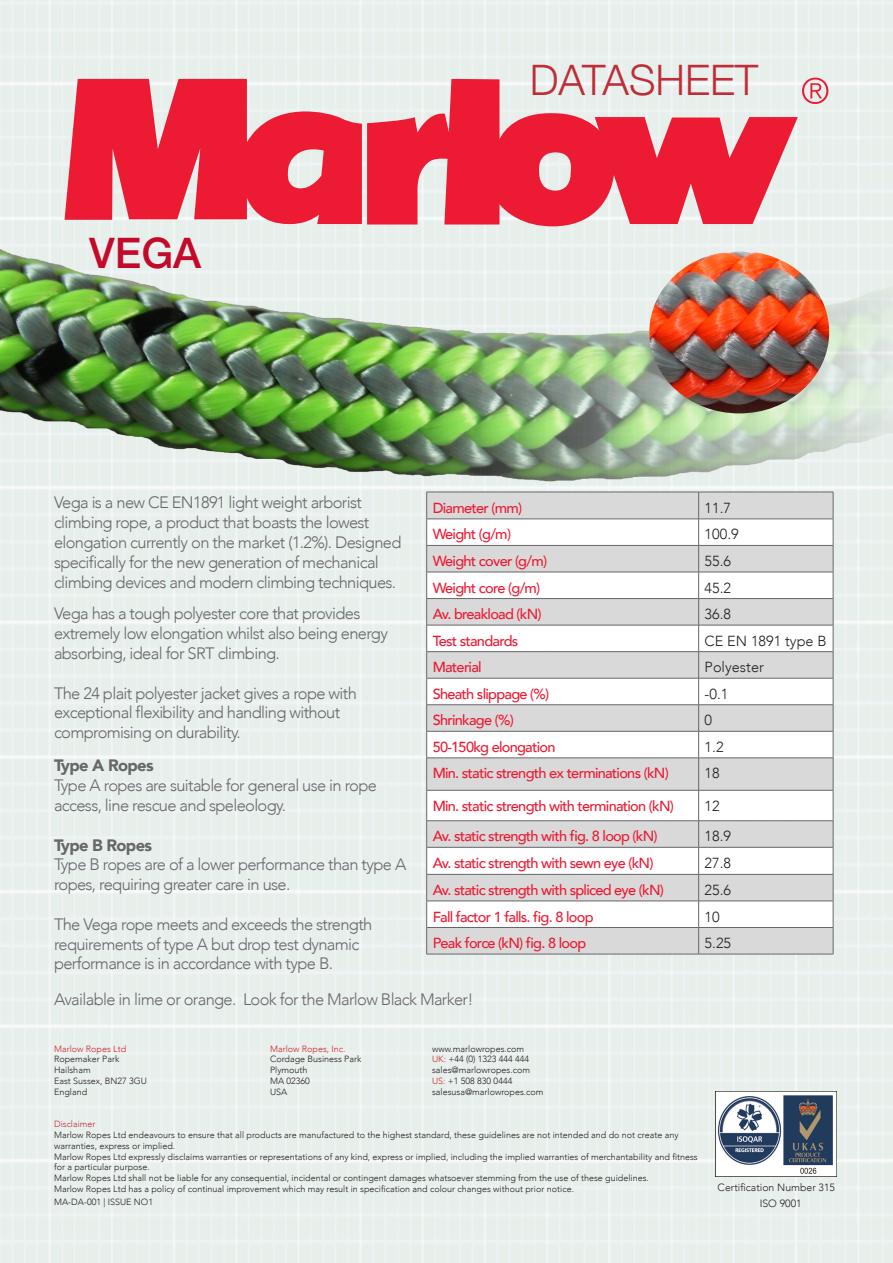
<style>
.page{position:relative;width:893px;height:1263px;background:#e7efeb}
.page>*{position:absolute;margin:0;border:0;box-sizing:border-box;transform-origin:0 0}
.t1{font:300 42px "Helvetica Neue";color:#bf2d38}
.t2{font:500 42px "Helvetica Neue";color:#c30a2b}
.LIGHT_DESCRIPTION{font:300 16.5px/19.8px "Avenir";letter-spacing:-.04em;color:#67676a}
.LIGHT_DESCRIPTION-2{font:900 16.5px "Avenir";letter-spacing:-.04em;color:#67676a}
.t3{font:500 14.55px "Avenir";letter-spacing:-.05em;color:#ed1a33}
.t4{font:300 14.55px "Avenir";color:#231f20}
.t5{font:300 10.5px "Avenir";color:#231f20}
.t6{font:300 9px/10.8px "Avenir";color:#231f20}
.t7{font:300 9px "Avenir";color:#d1232a}
.t8{font:300 9px "Avenir";color:#bf2d38}
.s1{color:#d1232a}
</style>
<div class="page">
<img style="left:0;top:246px;width:893px;height:243px">
<img style="left:649px;top:251px;width:180px;height:162px">
<svg style="left:65px;top:79px;width:297px;height:146px;background:#ec4c5f"></svg>
<svg style="left:367px;top:79px;width:431px;height:147px;background:#eb6a79"></svg>
<svg style="left:802px;top:78px;width:26px;height:26px"></svg>
<img style="left:715px;top:1092px;width:121px;height:85px">
<div style="left:427px;top:493px;width:406px;height:461px;background:#d9d9d9"></div>
<svg style="left:427px;top:520px;width:406px;height:407px"></svg>
<hr style="left:426px;top:492px;width:273px;height:1px;background:#67676a">
<hr style="left:699px;top:492px;width:134px;height:1px;background:#67676a">
<hr style="left:426px;top:519px;width:273px;height:1px;background:#67676a">
<hr style="left:699px;top:519px;width:134px;height:1px;background:#67676a">
<hr style="left:426px;top:545px;width:273px;height:1px;background:#67676a">
<hr style="left:699px;top:545px;width:134px;height:1px;background:#67676a">
<hr style="left:426px;top:572px;width:273px;height:1px;background:#67676a">
<hr style="left:699px;top:572px;width:134px;height:1px;background:#67676a">
<hr style="left:426px;top:598px;width:273px;height:1px;background:#67676a">
<hr style="left:699px;top:598px;width:134px;height:1px;background:#67676a">
<hr style="left:426px;top:625px;width:273px;height:1px;background:#67676a">
<hr style="left:699px;top:625px;width:134px;height:1px;background:#67676a">
<hr style="left:426px;top:651px;width:273px;height:1px;background:#67676a">
<hr style="left:699px;top:651px;width:134px;height:1px;background:#67676a">
<hr style="left:426px;top:678px;width:273px;height:1px;background:#67676a">
<hr style="left:699px;top:678px;width:134px;height:1px;background:#67676a">
<hr style="left:426px;top:704px;width:273px;height:1px;background:#67676a">
<hr style="left:699px;top:704px;width:134px;height:1px;background:#67676a">
<hr style="left:426px;top:731px;width:273px;height:1px;background:#67676a">
<svg style="left:426px;top:492px;width:1px;height:266px"></svg>
<hr style="left:699px;top:731px;width:134px;height:1px;background:#67676a">
<svg style="left:698px;top:492px;width:1px;height:266px"></svg>
<svg style="left:833px;top:492px;width:1px;height:266px"></svg>
<hr style="left:426px;top:758px;width:273px;height:1px;background:#67676a">
<hr style="left:426px;top:758px;width:1px;height:32px;background:#67676a">
<hr style="left:699px;top:758px;width:134px;height:1px;background:#67676a">
<hr style="left:698px;top:758px;width:1px;height:32px;background:#67676a">
<hr style="left:833px;top:758px;width:1px;height:32px;background:#67676a">
<hr style="left:426px;top:790px;width:273px;height:1px;background:#67676a">
<hr style="left:426px;top:790px;width:1px;height:30px;background:#67676a">
<hr style="left:699px;top:790px;width:134px;height:1px;background:#67676a">
<hr style="left:698px;top:790px;width:1px;height:30px;background:#67676a">
<hr style="left:833px;top:790px;width:1px;height:30px;background:#67676a">
<hr style="left:426px;top:820px;width:273px;height:1px;background:#67676a">
<hr style="left:699px;top:820px;width:134px;height:1px;background:#67676a">
<hr style="left:426px;top:847px;width:273px;height:1px;background:#67676a">
<hr style="left:699px;top:847px;width:134px;height:1px;background:#67676a">
<hr style="left:426px;top:874px;width:273px;height:1px;background:#67676a">
<hr style="left:699px;top:874px;width:134px;height:1px;background:#67676a">
<hr style="left:426px;top:901px;width:273px;height:1px;background:#67676a">
<hr style="left:699px;top:901px;width:134px;height:1px;background:#67676a">
<hr style="left:426px;top:927px;width:273px;height:1px;background:#67676a">
<svg style="left:426px;top:821px;width:1px;height:133px"></svg>
<hr style="left:699px;top:927px;width:134px;height:1px;background:#67676a">
<svg style="left:698px;top:821px;width:1px;height:133px"></svg>
<svg style="left:833px;top:821px;width:1px;height:133px"></svg>
<hr style="left:426px;top:954px;width:273px;height:1px;background:#67676a">
<hr style="left:699px;top:954px;width:134px;height:1px;background:#67676a">
<p class="t2" style="left:89px;top:220px;width:114px">VEGA</p>
<p class="t1" style="left:530px;top:46px;width:230px">DATASHEET</p>
<p class="LIGHT_DESCRIPTION" style="left:54px;top:493px;width:349px">Vega is a new CE EN1891 light weight arborist climbing rope, a product that boasts the lowest elongation currently on the market (1.2%). Designed specifically for the new generation of mechanical climbing devices and modern climbing techniques.</p>
<p class="LIGHT_DESCRIPTION" style="left:54px;top:604px;width:335px">Vega has a tough polyester core that provides extremely low elongation whilst also being energy absorbing, ideal for SRT climbing.</p>
<p class="LIGHT_DESCRIPTION" style="left:54px;top:683px;width:304px">The 24 plait polyester jacket gives a rope with exceptional flexibility and handling without compromising on durability.</p>
<p class="t3" style="left:433px;top:495px;width:91px">Diameter (mm)</p>
<p class="t4" style="left:705px;top:499px;width:28px">11.7</p>
<p class="t3" style="left:433px;top:522px;width:80px">Weight (g/m)</p>
<p class="t4" style="left:705px;top:526px;width:36px">100.9</p>
<p class="t3" style="left:433px;top:548px;width:116px">Weight cover (g/m)</p>
<p class="t4" style="left:705px;top:552px;width:28px">55.6</p>
<p class="t3" style="left:433px;top:575px;width:109px">Weight core (g/m)</p>
<p class="t4" style="left:705px;top:579px;width:28px">45.2</p>
<p class="t3" style="left:433px;top:601px;width:110px">Av. breakload (kN)</p>
<p class="t4" style="left:705px;top:605px;width:28px">36.8</p>
<p class="t3" style="left:433px;top:628px;width:87px">Test standards</p>
<p class="t4" style="left:705px;top:632px;width:123px">CE EN 1891 type B</p>
<p class="t3" style="left:433px;top:654px;width:51px">Material</p>
<p class="t4" style="left:705px;top:659px;width:61px">Polyester</p>
<p class="t3" style="left:433px;top:681px;width:118px">Sheath slippage (%)</p>
<p class="t4" style="left:705px;top:685px;width:25px">-0.1</p>
<p class="t3" style="left:433px;top:708px;width:83px">Shrinkage (%)</p>
<p class="t4" style="left:705px;top:712px;width:9px">0</p>
<p class="t3" style="left:433px;top:734px;width:124px">50-150kg elongation</p>
<p class="t4" style="left:705px;top:738px;width:20px">1.2</p>
<p class="t3" style="left:433px;top:761px;width:238px">Min. static strength ex terminations (kN)</p>
<p class="t4" style="left:705px;top:765px;width:17px">18</p>
<p class="t3" style="left:433px;top:793px;width:243px">Min. static strength with termination (kN)</p>
<p class="t4" style="left:705px;top:797px;width:17px">12</p>
<p class="t3" style="left:433px;top:824px;width:226px">Av. static strength with fig. 8 loop (kN)</p>
<p class="t4" style="left:705px;top:828px;width:28px">18.9</p>
<p class="t3" style="left:433px;top:850px;width:222px">Av. static strength with sewn eye (kN)</p>
<p class="t4" style="left:705px;top:854px;width:28px">27.8</p>
<p class="t3" style="left:433px;top:877px;width:233px">Av. static strength with spliced eye (kN)</p>
<p class="t4" style="left:705px;top:881px;width:28px">25.6</p>
<p class="t3" style="left:433px;top:904px;width:162px">Fall factor 1 falls. fig. 8 loop</p>
<p class="t4" style="left:705px;top:908px;width:17px">10</p>
<p class="t3" style="left:433px;top:930px;width:155px">Peak force (kN) fig. 8 loop</p>
<p class="t4" style="left:705px;top:934px;width:28px">5.25</p>
<p class="LIGHT_DESCRIPTION-2" style="left:54px;top:751px;width:101px">Type A Ropes</p>
<p class="LIGHT_DESCRIPTION" style="left:54px;top:775px;width:324px">Type A ropes are suitable for general use in rope access, line rescue and speleology.</p>
<p class="LIGHT_DESCRIPTION-2" style="left:54px;top:831px;width:100px">Type B Ropes</p>
<p class="LIGHT_DESCRIPTION" style="left:54px;top:855px;width:354px">Type B ropes are of a lower performance than type A ropes, requiring greater care in use.</p>
<p class="LIGHT_DESCRIPTION" style="left:54px;top:914px;width:320px">The Vega rope meets and exceeds the strength requirements of type A but drop test dynamic performance is in accordance with type B.</p>
<p class="LIGHT_DESCRIPTION" style="left:54px;top:989px;width:421px">Available in lime or orange. Look for the Marlow Black Marker!</p>
<p class="t7" style="left:54px;top:1043px;width:74px">Marlow Ropes Ltd</p>
<p class="t7" style="left:270px;top:1043px;width:77px">Marlow Ropes, Inc.</p>
<p class="t6" style="left:432px;top:1043px;width:94px">www.marlowropes.com</p>
<p class="t6" style="left:54px;top:1054px;width:67px">Ropemaker Park</p>
<p class="t6" style="left:270px;top:1054px;width:93px">Cordage Business Park</p>
<p class="t6" style="left:432px;top:1054px;width:99px"><span class="s1">UK:</span> +44 (0) 1323 444 444</p>
<p class="t6" style="left:54px;top:1065px;width:38px">Hailsham</p>
<p class="t6" style="left:270px;top:1065px;width:39px">Plymouth</p>
<p class="t6" style="left:432px;top:1065px;width:100px">sales@marlowropes.com</p>
<p class="t6" style="left:54px;top:1075px;width:95px">East Sussex, BN27 3GU</p>
<p class="t6" style="left:270px;top:1075px;width:41px">MA 02360</p>
<p class="t6" style="left:432px;top:1075px;width:82px"><span class="s1">US:</span> +1 508 830 0444</p>
<p class="t6" style="left:54px;top:1086px;width:35px">England</p>
<p class="t6" style="left:270px;top:1086px;width:19px">USA</p>
<p class="t6" style="left:432px;top:1086px;width:113px">salesusa@marlowropes.com</p>
<p class="t8" style="left:54px;top:1119px;width:43px">Disclaimer</p>
<p class="t6" style="left:54px;top:1129px;width:626px">Marlow Ropes Ltd endeavours to ensure that all products are manufactured to the highest standard, these guidelines are not intended and do not create any warranties, express or implied.</p>
<p class="t6" style="left:54px;top:1151px;width:645px">Marlow Ropes Ltd expressly disclaims warranties or representations of any kind, express or implied, including the implied warranties of merchantability and fitness for a particular purpose.</p>
<p class="t6" style="left:54px;top:1173px;width:596px">Marlow Ropes Ltd shall not be liable for any consequential, incidental or contingent damages whatsoever stemming from the use of these guidelines.</p>
<p class="t6" style="left:54px;top:1183px;width:521px">Marlow Ropes Ltd has a policy of continual improvement which may result in specification and colour changes without prior notice.</p>
<p class="t5" style="left:718px;top:1181px;width:119px">Certification Number 315</p>
<p class="t6" style="left:54px;top:1197px;width:101px">MA-DA-001 | ISSUE NO1</p>
<p class="t5" style="left:760px;top:1197px;width:43px">ISO 9001</p>
</div>
